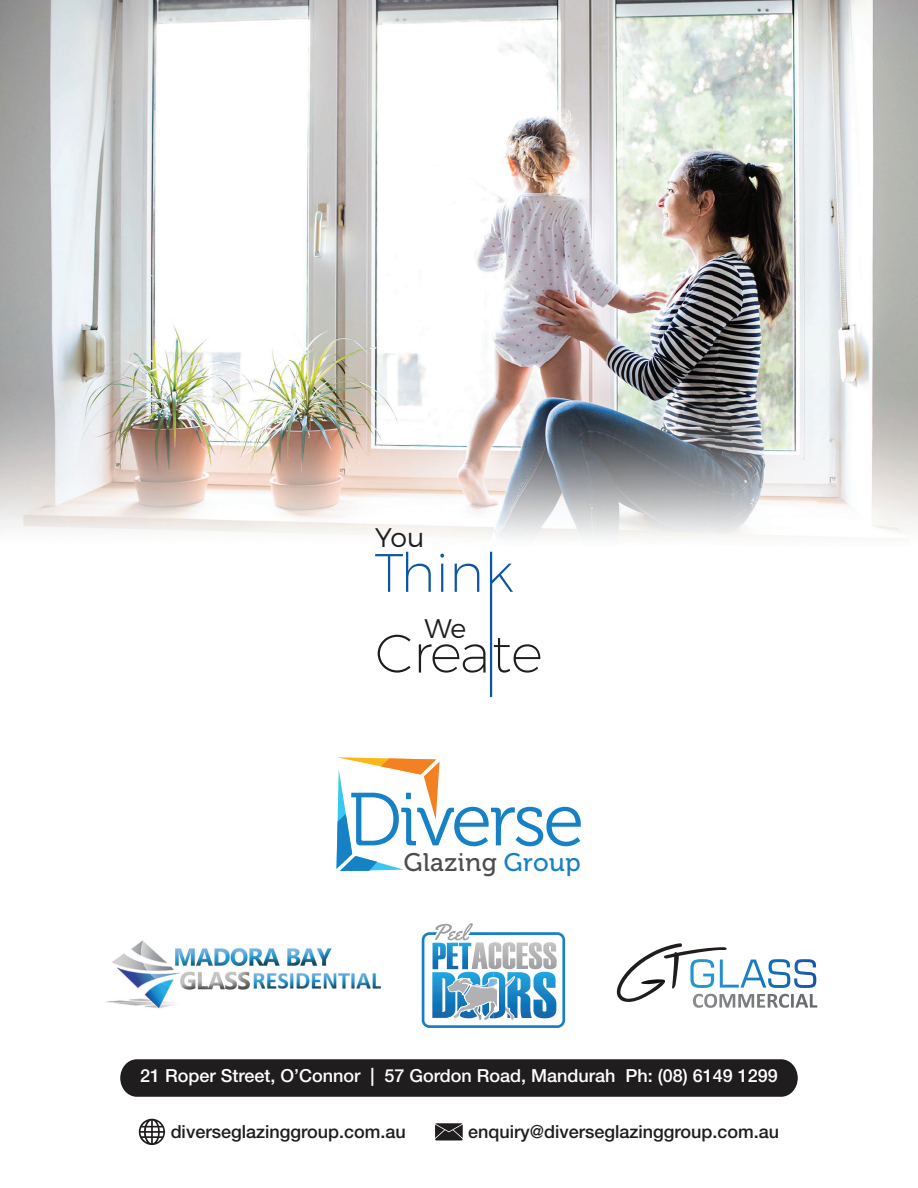
<style>
.page{position:relative;width:918px;height:1188px;background:#fff}
.page>*{position:absolute;margin:0;border:0;box-sizing:border-box;transform-origin:0 0}
.t1{font:75px "Museo 300";letter-spacing:-.04em;color:#1681c5}
.t2{font:200 54px "Montserrat";letter-spacing:-.01em;color:#201d1e}
.t3{font:300 26.85px "Montserrat";color:#201d1e}
.t4{font:25.35px "Museo 500";letter-spacing:.02em;color:#4d4d4f}
.t5{font:500 18px "Helvetica Neue LT Std";color:#201d1e}
.t6{font:500 18px "Helvetica Neue LT Std";color:#fff}
.s1{color:#1681c5}
</style>
<div class="page">
<img style="left:0;top:0;width:918px;height:1146px">
<img style="left:101px;top:938px;width:289px;height:75px">
<svg style="left:422px;top:923px;width:143px;height:105px"></svg>
<svg style="left:617px;top:943px;width:199px;height:65px"></svg>
<svg style="left:435px;top:1123px;width:28px;height:17px"></svg>
<svg style="left:139px;top:1119px;width:26px;height:26px"></svg>
<div style="left:120px;top:1059px;width:678px;height:38px;background:#201d1e"></div>
<svg style="left:375px;top:552px;width:56px;height:40px"></svg>
<hr style="left:441px;top:564px;width:2px;height:28px;background:#0e55a4">
<svg style="left:440px;top:554px;width:4px;height:4px"></svg>
<svg style="left:455px;top:564px;width:24px;height:28px"></svg>
<svg style="left:490px;top:552px;width:23px;height:145px"></svg>
<svg style="left:336px;top:757px;width:104px;height:114px"></svg>
<h3 class="t3" style="left:375px;top:516px;width:51px">You</h3>
<h3 class="t3" style="left:425px;top:607px;width:43px">We</h3>
<h2 class="t2" style="left:375px;top:612px;width:169px">Create</h2>
<h1 class="t1" style="left:348px;top:779px;width:238px">Diverse</h1>
<h3 class="t4" style="left:404px;top:848px;width:178px">Glazing <span class="s1">Group</span></h3>
<p class="t6" style="left:140px;top:1065px;width:639px">21 Roper Street, O’Connor | 57 Gordon Road, Mandurah Ph: (08) 6149 1299</p>
<p class="t5" style="left:171px;top:1121px;width:237px">diverseglazinggroup.com.au</p>
<p class="t5" style="left:468px;top:1121px;width:313px">enquiry@diverseglazinggroup.com.au</p>
</div>
